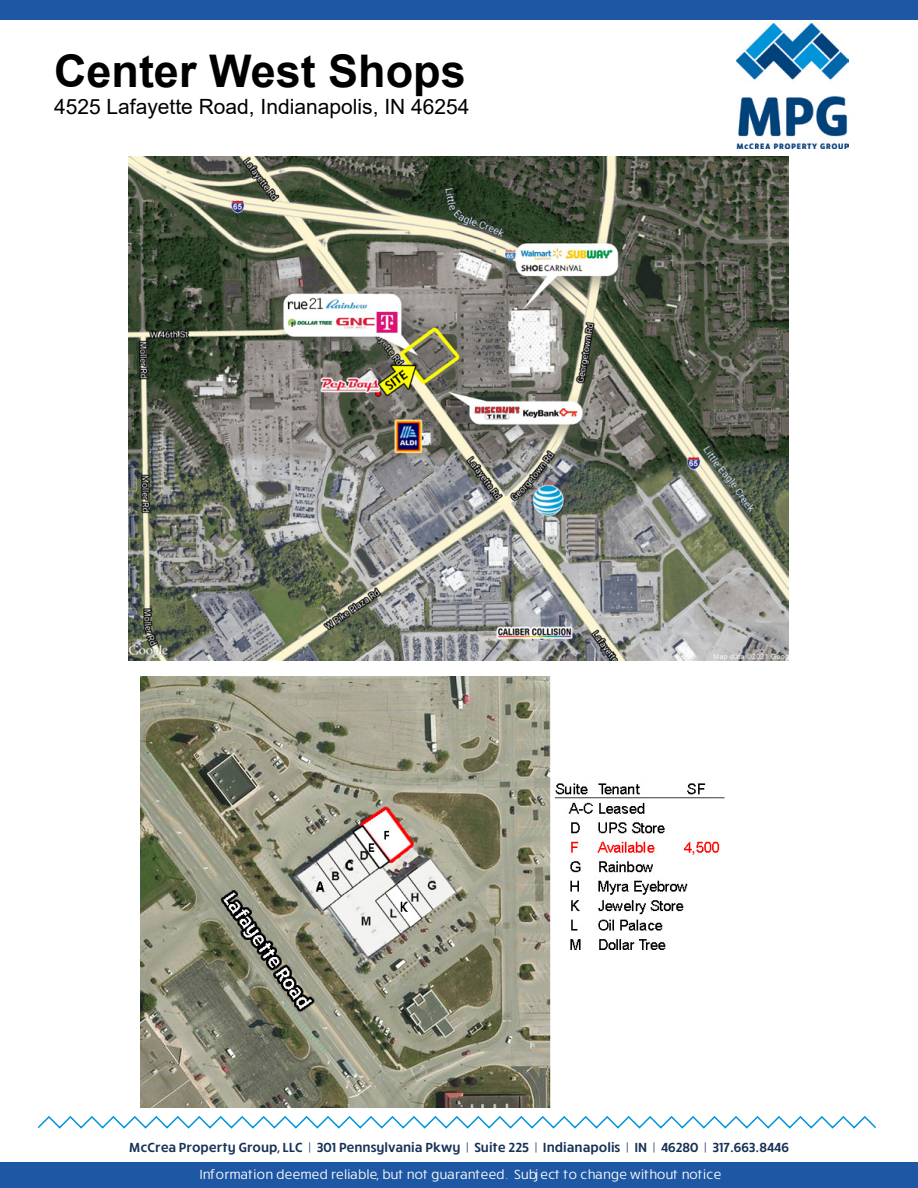
<style>
.page{position:relative;width:918px;height:1188px;background:#fff}
.page>*{position:absolute;margin:0;border:0;box-sizing:border-box;transform-origin:0 0}
.t1{font:700 45px "Arial";color:#000}
.t2{font:21px "Arial";color:#000}
.t3{font:600 13.5px "Ruck Sack";color:#163156}
.t4{font:13.5px "Ruck Sack";color:#fff}
</style>
<div class="page">
<img style="left:737px;top:24px;width:111px;height:124px">
<div style="left:0;top:0;width:918px;height:20px;background:#1e57a3"></div>
<div style="left:0;top:1163px;width:918px;height:25px;background:#1e57a3"></div>
<svg style="left:37px;top:1116px;width:839px;height:13px"></svg>
<img style="left:129px;top:156px;width:659px;height:505px">
<img style="left:141px;top:677px;width:584px;height:431px">
<h1 class="t1" style="left:54px;top:39px;width:413px">Center West Shops</h1>
<h2 class="t2" style="left:54px;top:92px;width:417px">4525 Lafayette Road, Indianapolis, IN 46254</h2>
<p class="t3" style="left:129px;top:1138px;width:662px">McCrea Property Group, LLC | 301 Pennsylvania Pkwy | Suite 225 | Indianapolis | IN | 46280 | 317.663.8446</p>
<p class="t4" style="left:199px;top:1165px;width:523px">Information deemed reliable, but not guaranteed. Subject to change without notice</p>
</div>
